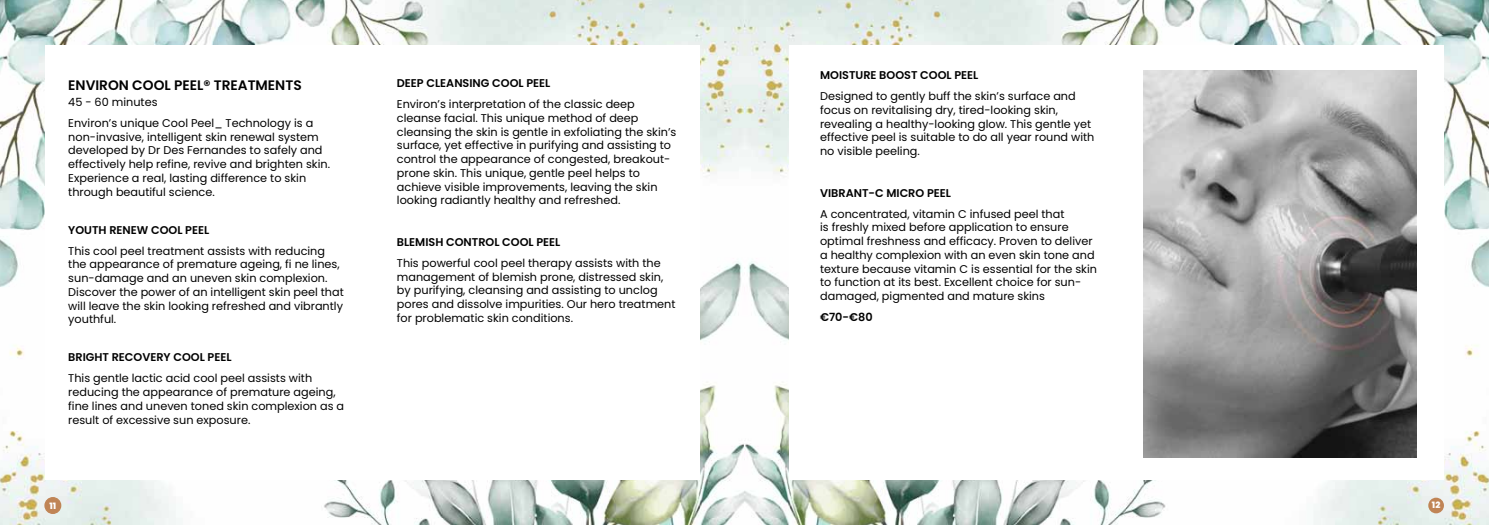
<style>
.page{position:relative;width:1489px;height:525px;background:#fff}
.page>*{position:absolute;margin:0;border:0;box-sizing:border-box;transform-origin:0 0}
.t1{font:600 13.75px "Poppins";color:#000}
.t2{font:11.25px/13.8px "Poppins";color:#000}
.t3{font:600 11.25px "Poppins";color:#000}
.t4{font:800 8.75px "Poppins";color:#fff}
</style>
<div class="page">
<img style="left:0;top:0;width:1488px;height:524px">
<div style="left:789px;top:45px;width:654px;height:434px;background:#fff"></div>
<div style="left:45px;top:45px;width:654px;height:434px;background:#fff"></div>
<div style="left:1428px;top:497px;width:15px;height:16px;background:#c08455;border-radius:50%"></div>
<div style="left:45px;top:497px;width:16px;height:16px;background:#c08455;border-radius:50%"></div>
<div style="left:44px;top:496px;width:17px;height:17px;border:1px solid #c08455;border-radius:50%"></div>
<img style="left:1143px;top:70px;width:272px;height:387px">
<p class="t1" style="left:68px;top:77px;width:235px">ENVIRON COOL PEEL® TREATMENTS</p>
<p class="t2" style="left:68px;top:92px;width:246px;line-height:20.9px">45 - 60 minutes<br>Environ’s unique Cool Peel_ Technology is a</p>
<p class="t2" style="left:68px;top:130px;width:263px">non-invasive, intelligent skin renewal system developed by Dr Des Fernandes to safely and effectively help refine, revive and brighten skin.<br>Experience a real, lasting difference to skin through beautiful science.</p>
<p class="t3" style="left:68px;top:223px;width:142px">YOUTH RENEW COOL PEEL</p>
<p class="t2" style="left:68px;top:244px;width:277px">This cool peel treatment assists with reducing the appearance of premature ageing, fi ne lines, sun-damage and an uneven skin complexion.<br>Discover the power of an intelligent skin peel that will leave the skin looking refreshed and vibrantly youthful.</p>
<p class="t3" style="left:68px;top:351px;width:165px">BRIGHT RECOVERY COOL PEEL</p>
<p class="t2" style="left:68px;top:371px;width:277px">This gentle lactic acid cool peel assists with reducing the appearance of premature ageing, fine lines and uneven toned skin complexion as a result of excessive sun exposure.</p>
<p class="t3" style="left:397px;top:77px;width:155px">DEEP CLEANSING COOL PEEL</p>
<p class="t2" style="left:397px;top:97px;width:281px">Environ’s interpretation of the classic deep cleanse facial. This unique method of deep cleansing the skin is gentle in exfoliating the skin’s surface, yet effective in purifying and assisting to control the appearance of congested, breakout&shy;prone skin. This unique, gentle peel helps to achieve visible improvements, leaving the skin looking radiantly healthy and refreshed.</p>
<p class="t3" style="left:397px;top:235px;width:165px">BLEMISH CONTROL COOL PEEL</p>
<p class="t2" style="left:397px;top:256px;width:280px">This powerful cool peel therapy assists with the management of blemish prone, distressed skin, by purifying, cleansing and assisting to unclog pores and dissolve impurities. Our hero treatment for problematic skin conditions.</p>
<p class="t3" style="left:820px;top:69px;width:160px">MOISTURE BOOST COOL PEEL</p>
<p class="t2" style="left:820px;top:89px;width:276px">Designed to gently buff the skin’s surface and focus on revitalising dry, tired-looking skin, revealing a healthy-looking glow. This gentle yet effective peel is suitable to do all year round with no visible peeling.</p>
<p class="t3" style="left:820px;top:186px;width:132px">VIBRANT-C MICRO PEEL</p>
<p class="t2" style="left:820px;top:207px;width:278px">A concentrated, vitamin C infused peel that<br>is freshly mixed before application to ensure optimal freshness and efficacy. Proven to deliver a healthy complexion with an even skin tone and texture because vitamin C is essential for the skin to function at its best. Excellent choice for sun&shy;damaged, pigmented and mature skins</p>
<p class="t3" style="left:820px;top:310px;width:54px">€70-€80</p>
<p class="t4" style="left:49px;top:501px;width:8px">11</p>
<p class="t4" style="left:1431px;top:500px;width:10px">12</p>
</div>
